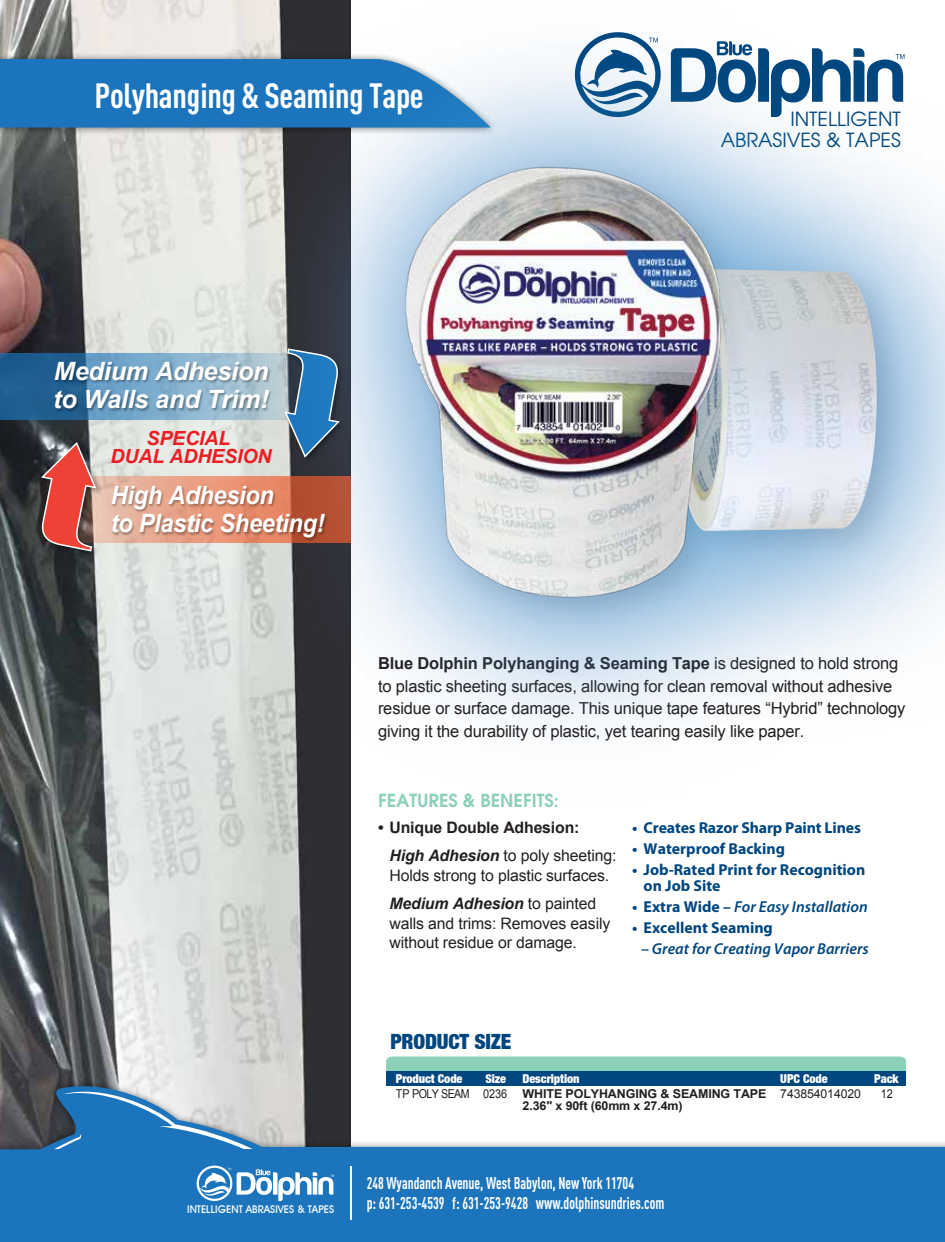
<style>
.page{position:relative;width:945px;height:1242px;background:#fff}
.page>*{position:absolute;margin:0;border:0;box-sizing:border-box;transform-origin:0 0}
.t1{font:700 34.65px "DIN Cond";letter-spacing:-.01em;color:#fff}
.t2{font:italic 700 25.2px/28px "Arial";letter-spacing:-.01em;color:#fff;scale:.93 1}
.t3{font:italic 700 25.2px/28px "Arial";letter-spacing:-.01em;color:#fff}
.t4{font:700 21px "Context Reprise Black Cond S Si";letter-spacing:-.01em;color:#00467f}
.t5{font:19.5px/21px "Avant Garde";color:#00467f;text-align:right}
.t6{font:italic 700 19.5px/18px "Arial";letter-spacing:-.01em;color:#ed1d24;text-align:center}
.t7{font:600 18px "Avant Garde";color:#8cd0ba}
.t8{font:700 16.8px/19.5px "DIN Cond";color:#fff;scale:.85 1}
.t9{font:16.5px/22.5px "Arial";letter-spacing:-.01em;color:#231f20}
.t10{font:15.9px/28.5px "Arial";letter-spacing:-.01em;color:#231f20}
.t11{font:700 15.9px/16.5px "Myriad Pro";color:#00467f}
.t12{font:italic 600 15.9px "Myriad Pro";color:#00467f}
.t13{font:700 15.9px/28.5px "Arial";letter-spacing:-.01em;color:#231f20}
.t14{font:700 12.3px/12px "Arial";letter-spacing:-.01em;color:#231f20}
.t15{font:700 12.3px "Context Reprise Black Cond S Si";letter-spacing:-.01em;color:#fff}
.t16{font:12.3px "Arial";letter-spacing:-.045em;color:#231f20;scale:.87 1}
.t17{font:12.3px "Arial";letter-spacing:-.045em;color:#231f20;scale:.89 1}
.t18{font:500 10.65px "Avant Garde IT Cby BT";color:#fff}
.s1{font-weight:700}
.s2{font-style:italic}
.s3{font-weight:400}
.s4{font-weight:700;font-style:italic}
.s5{font-weight:700;font-style:normal}
</style>
<div class="page">
<img style="left:0;top:0;width:351px;height:1076px">
<img style="left:0;top:49px;width:193px;height:89px">
<div style="left:0;top:59px;width:193px;height:69px;background:#1c75bc"></div>
<svg style="left:0;top:1079px;width:945px;height:163px;fill:#1c75bc"></svg>
<svg style="left:54px;top:1085px;width:199px;height:64px;background:#6c9cc2"></svg>
<svg style="left:194px;top:1163px;width:140px;height:40px"></svg>
<hr style="left:350px;top:1166px;width:2px;height:53px;background:#fff">
<div style="left:386px;top:1057px;width:520px;height:15px;background:#8cd0ba"></div>
<div style="left:386px;top:1072px;width:520px;height:14px;background:#00467f"></div>
<div style="left:0;top:354px;width:318px;height:65px;background:#1f5e90"></div>
<img style="left:51px;top:356px;width:142px;height:66px">
<svg style="left:32px;top:477px;width:77px;height:66px"></svg>
<img style="left:37px;top:438px;width:68px;height:122px">
<svg style="left:41px;top:442px;width:55px;height:110px;background:#b4544e"></svg>
<img style="left:109px;top:503px;width:84px;height:43px">
<img style="left:193px;top:0;width:752px;height:831px">
<img style="left:361px;top:81px;width:442px;height:556px">
<img style="left:78px;top:396px;width:227px;height:107px">
<h1 class="t1" style="left:94px;top:75px;width:331px">Polyhanging &amp; Seaming Tape</h1>
<h2 class="t3" style="left:53px;top:358px;width:217px">Medium Adhesion to Walls and Trim!</h2>
<p class="t6" style="left:110px;top:430px;width:163px">SPECIAL<br>DUAL ADHESION</p>
<h2 class="t2" style="left:111px;top:482px;width:232px">High Adhesion<br>to Plastic Sheeting!</h2>
<p class="t5" style="left:721px;top:108px;width:182px">INTELLIGENT<br>ABRASIVES &amp; TAPES</p>
<p class="t9" style="left:378px;top:652px;width:529px"><span class="s1">Blue Dolphin Polyhanging &amp; Seaming Tape</span> is designed to hold strong to plastic sheeting surfaces, allowing for clean removal without adhesive residue or surface damage. This unique tape features “Hybrid” technology giving it the durability of plastic, yet tearing easily like paper.</p>
<p class="t7" style="left:378px;top:788px;width:182px">FEATURES &amp; BENEFITS:</p>
<p class="t13" style="left:389px;top:813px;width:229px;text-indent:-11px">• Unique Double Adhesion:<br><span class="s2">High Adhesion</span> <span class="s3">to poly sheeting:</span></p>
<p class="t10" style="left:389px;top:861px;width:221px">Holds strong to plastic surfaces.<br><span class="s4">Medium Adhesion</span> to painted</p>
<p class="t10" style="left:390px;top:914px;width:222px;line-height:19.5px">walls and trims: Removes easily without residue or damage.</p>
<p class="t11" style="left:632px;top:819px;width:230px">• Creates Razor Sharp Paint Lines</p>
<p class="t11" style="left:632px;top:840px;width:154px">• Waterproof Backing</p>
<p class="t11" style="left:644px;top:861px;width:223px;text-indent:-12px">• Job-Rated Print for Recognition on Job Site</p>
<p class="t12" style="left:632px;top:897px;width:237px"><span class="s5">• Extra Wide –</span> For Easy Installation</p>
<p class="t11" style="left:632px;top:919px;width:142px">• Excellent Seaming</p>
<p class="t12" style="left:641px;top:939px;width:229px">– Great for Creating Vapor Barriers</p>
<p class="t4" style="left:391px;top:1028px;width:122px">PRODUCT SIZE</p>
<p class="t18" style="left:187px;top:1203px;width:149px">INTELLIGENT ABRASIVES &amp; TAPES</p>
<p class="t15" style="left:396px;top:1071px;width:68px">Product Code</p>
<p class="t15" style="left:485px;top:1071px;width:22px">Size</p>
<p class="t15" style="left:523px;top:1071px;width:58px">Description</p>
<p class="t15" style="left:780px;top:1071px;width:49px">UPC Code</p>
<p class="t16" style="left:396px;top:1086px;width:129px">TP POLY SEAM 0236</p>
<p class="t14" style="left:523px;top:1088px;width:340px">WHITE POLYHANGING &amp; SEAMING TAPE <span class="s3">743854014020<br></span>2.36" x 90ft (60mm x 27.4m)</p>
<p class="t15" style="left:874px;top:1071px;width:26px">Pack</p>
<p class="t17" style="left:881px;top:1086px;width:15px">12</p>
<p class="t8" style="left:367px;top:1173px;width:352px">248 Wyandanch Avenue, West Babylon, New York 11704<br>p: 631-253-4539 f: 631-253-9428 www.dolphinsundries.com</p>
</div>
